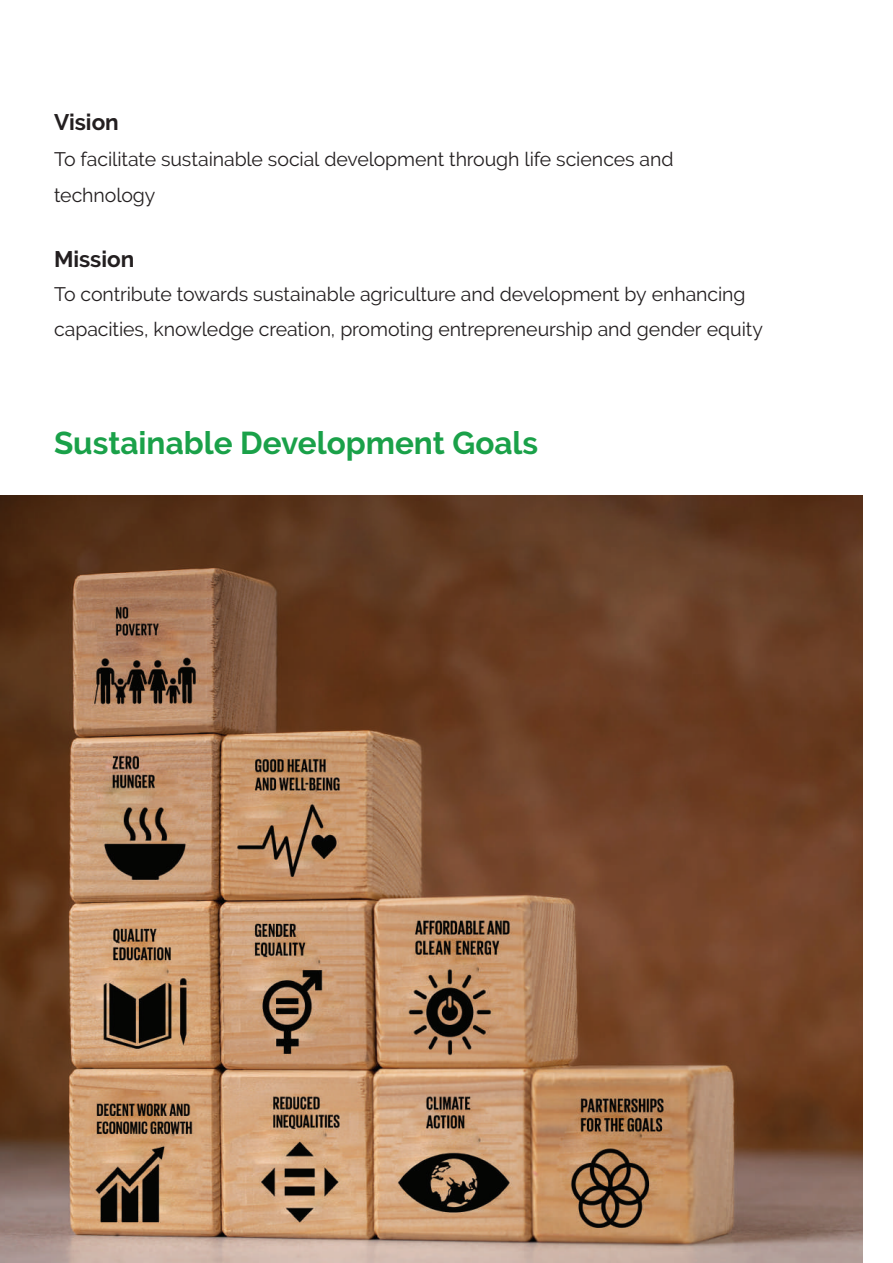
<style>
.page{position:relative;width:893px;height:1263px;background:#fff}
.page>*{position:absolute;margin:0;border:0;box-sizing:border-box;transform-origin:0 0}
.t1{font:700 31.5px "Raleway";color:#1aa149}
.t2{font:700 22.5px "Raleway";color:#231f20}
.t3{font:19.5px/36px "Raleway";letter-spacing:-.005em;color:#231f20}
</style>
<div class="page">
<img style="left:0;top:496px;width:863px;height:767px">
<p class="t2" style="left:54px;top:109px;width:66px">Vision</p>
<p class="t3" style="left:54px;top:141px;width:621px">To facilitate sustainable social development through life sciences and technology</p>
<p class="t2" style="left:54px;top:246px;width:82px">Mission</p>
<p class="t3" style="left:54px;top:277px;width:710px;line-height:34.5px">To contribute towards sustainable agriculture and development by enhancing capacities, knowledge creation, promoting entrepreneurship and gender equity</p>
<h1 class="t1" style="left:54px;top:425px;width:486px">Sustainable Development Goals</h1>
</div>
